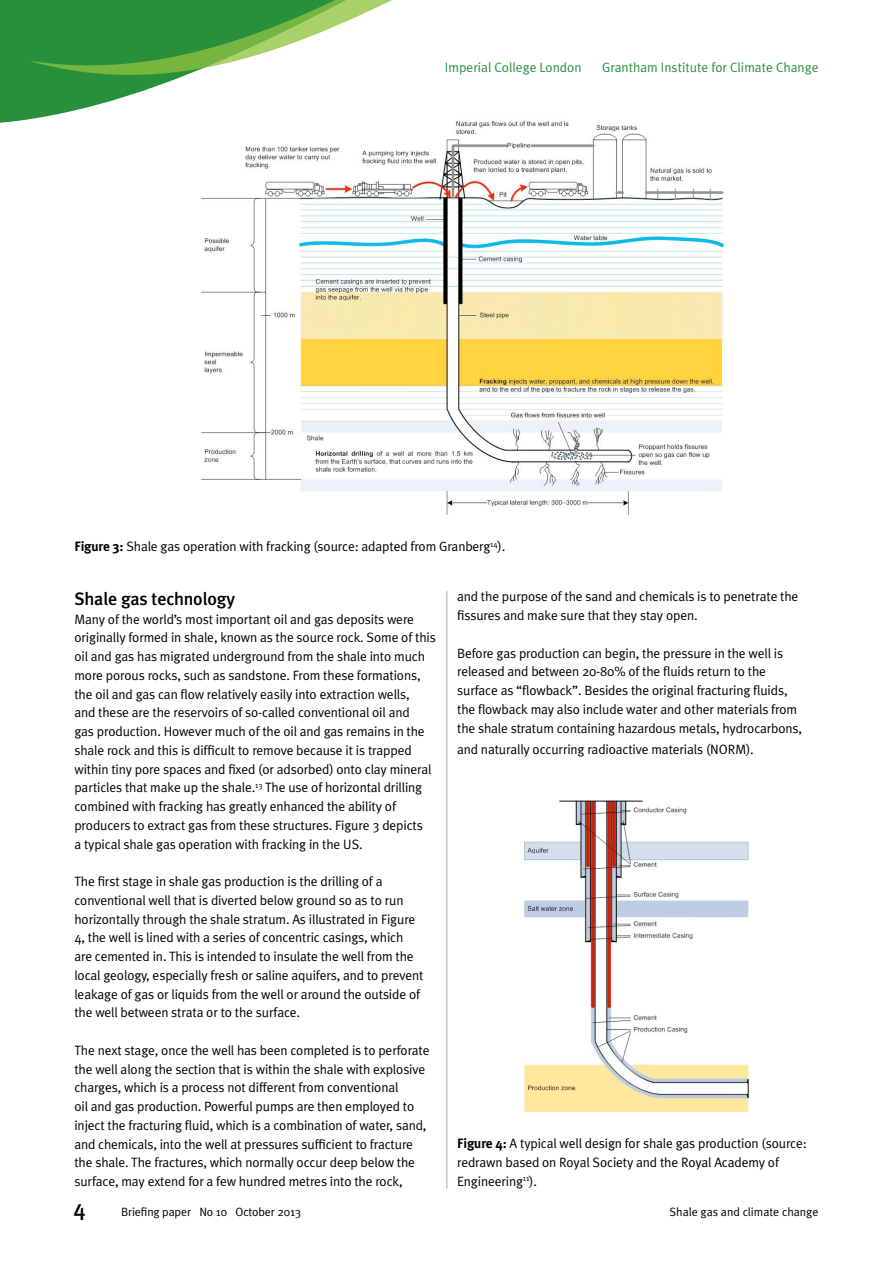
<style>
.page{position:relative;width:893px;height:1263px;background:#fff}
.page>*{position:absolute;margin:0;border:0;box-sizing:border-box;transform-origin:0 0}
.t1{font:500 22.5px "Meta Plus";color:#000}
.t2{font:500 18px "Meta Plus";letter-spacing:-.01em;color:#000}
.t3{font:13.5px/18.8px "Meta Plus Normal";letter-spacing:-.01em;color:#000}
.t4{font:13.5px "Meta Plus Normal";color:#28903b}
.t5{font:12px "Meta Plus Normal";letter-spacing:-.01em;color:#000}
.s1{font-family:"Meta Plus";font-weight:700}
</style>
<div class="page">
<svg style="left:0;top:0;width:178px;height:123px;fill:#28903b"></svg>
<svg style="left:28px;top:0;width:364px;height:78px;fill:#28903b"></svg>
<hr style="left:446px;top:591px;width:1px;height:597px;background:#a7a9ac">
<img style="left:201px;top:121px;width:523px;height:394px">
<img style="left:525px;top:801px;width:223px;height:310px">
<p class="t4" style="left:445px;top:60px;width:138px">Imperial College London</p>
<p class="t4" style="left:602px;top:60px;width:218px">Grantham Institute for Climate Change</p>
<p class="t3" style="left:74px;top:537px;width:432px"><span class="s1">Figure 3:</span> Shale gas operation with fracking (source: adapted from Granberg<sup>14</sup>).</p>
<h2 class="t2" style="left:74px;top:588px;width:162px">Shale gas technology</h2>
<p class="t3" style="left:74px;top:609px;width:363px">Many of the world’s most important oil and gas deposits were originally formed in shale, known as the source rock. Some of this oil and gas has migrated underground from the shale into much more porous rocks, such as sandstone. From these formations, the oil and gas can flow relatively easily into extraction wells,<br>and these are the reservoirs of so-called conventional oil and<br>gas production. H owever much of the oil and gas remains in the shale rock and this is difficult to remove because it is trapped within tiny pore spaces and fixed (or adsorbed) onto clay mineral particles that make up the shale.<sup>13</sup> The use of horizontal drilling combined with fracking has greatly enhanced the ability of producers to extract gas from these structures. Figure 3 depicts<br>a typical shale gas operation with fracking in the U S.</p>
<p class="t3" style="left:74px;top:872px;width:351px">The first stage in shale gas production is the drilling of a conventional well that is diverted below ground so as to run horizontally through the shale stratum. As illustrated in Figure 4, the well is lined with a series of concentric casings, which are cemented in. This is intended to insulate the well from the local geology, especially fresh or saline aquifers, and to prevent leakage of gas or liquids from the well or around the outside of the well between strata or to the surface.</p>
<p class="t3" style="left:74px;top:1041px;width:357px">The next stage, once the well has been completed is to perforate the well along the section that is within the shale with explosive charges, which is a process not different from conventional<br>oil and gas production. Powerful pumps are then employed to inject the fracturing fluid, which is a combination of water, sand, and chemicals, into the well at pressures sufficient to fracture the shale. The fractures, which normally occur deep below the surface, may extend for a few hundred metres into the rock,</p>
<p class="t3" style="left:457px;top:587px;width:343px">and the purpose of the sand and chemicals is to penetrate the fissures and make sure that they stay open.</p>
<p class="t3" style="left:457px;top:643px;width:347px">Before gas production can begin, the pressure in the well is released and between 20-80% of the fluids return to the surface as “flowback”. Besides the original fracturing fluids, the flowback may also include water and other materials from the shale stratum containing hazardous metals, hydrocarbons,</p>
<p class="t3" style="left:457px;top:739px;width:263px">and naturally occurring radioactive materials (NORM</p>
<p class="t3" style="left:746px;top:739px;width:9px">).</p>
<p class="t3" style="left:457px;top:1134px;width:351px"><span class="s1">Figure 4:</span> A typical well design for shale gas production (source: redrawn based on Royal Society and the Royal Academy of<br>Engineering<sup>11</sup>).</p>
<h1 class="t1" style="left:73px;top:1195px;width:14px">4</h1>
<p class="t5" style="left:121px;top:1204px;width:182px">Briefing paper No 10 October 2013</p>
<p class="t5" style="left:669px;top:1204px;width:151px">Shale gas and climate change</p>
</div>
